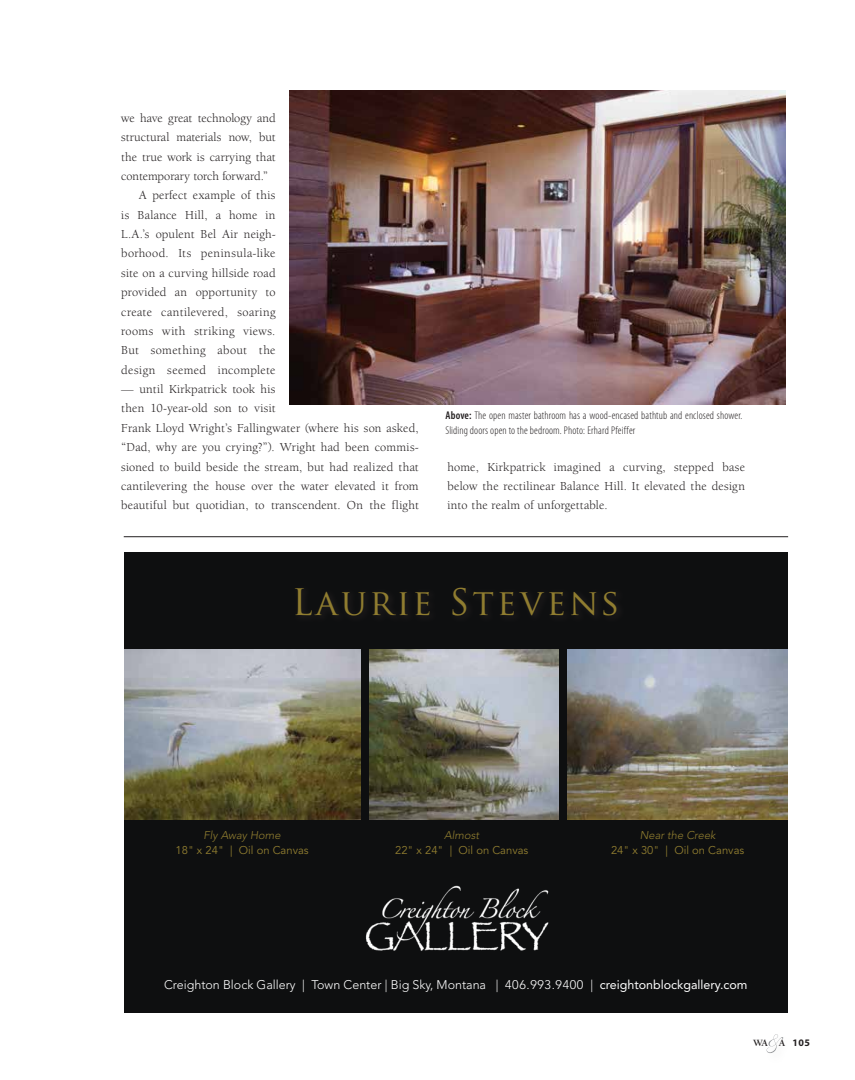
<style>
.page{position:relative;width:855px;height:1080px;background:#fff}
.page>*{position:absolute;margin:0;border:0;box-sizing:border-box;transform-origin:0 0}
.t1{font:35.62px "Trajan Pro";letter-spacing:.08em;color:#907d30}
.t2{font:12.5px/19.4px "Berkeley Oldstyle IT Cby BT";letter-spacing:.025em;color:#231f20}
.t3{font:300 12.5px "Avenir LT Std";color:#fff}
.t4{font:12.5px "Berkeley Oldstyle IT Cby BT";color:#231f20}
.t5{font:12.5px "Berkeley Oldstyle IT Cby BT";letter-spacing:.005em;color:#231f20}
.t6{font:12.5px "Berkeley Oldstyle IT Cby BT";letter-spacing:.045em;color:#231f20}
.t7{font:300 condensed 11.25px/15px "Myriad Pro";letter-spacing:.01em;color:#231f20}
.t8{font:11.25px "Avenir LT Std";color:#907d30}
.t9{font:italic 300 11.25px "Avenir LT Std";color:#907d30}
.t10{font:700 9.88px "Berkeley Oldstyle IT Cby BT";color:#231f20}
.s1{font-weight:600}
.s2{font-weight:400}
.s3{font-family:"Myriad Pro";font-size:10px}
</style>
<div class="page">
<svg style="left:767px;top:1034px;width:16px;height:19px"></svg>
<img style="left:289px;top:90px;width:497px;height:315px">
<hr style="left:124px;top:537px;width:664px;height:1px;background:#231f20">
<div style="left:124px;top:552px;width:663px;height:460px;background:#0e0f10"></div>
<img style="left:365px;top:885px;width:184px;height:66px">
<img style="left:370px;top:650px;width:188px;height:169px">
<img style="left:124px;top:650px;width:236px;height:170px">
<img style="left:568px;top:650px;width:219px;height:170px">
<p class="t5" style="left:121px;top:110px;width:156px">we have great technology and</p>
<p class="t2" style="left:121px;top:127px;width:156px">structural materials now, but</p>
<p class="t2" style="left:121px;top:147px;width:156px">the true work is carrying that</p>
<p class="t4" style="left:121px;top:169px;width:148px">contemporary torch forward.”</p>
<p class="t2" style="left:139px;top:186px;width:138px">A perfect example of this</p>
<p class="t2" style="left:121px;top:205px;width:156px">is Balance Hill, a home in</p>
<p class="t2" style="left:121px;top:224px;width:156px">L.A.’s opulent Bel Air neigh-</p>
<p class="t2" style="left:121px;top:244px;width:156px">borhood. Its peninsula-like</p>
<p class="t2" style="left:121px;top:263px;width:156px">site on a curving hillside road</p>
<p class="t2" style="left:121px;top:282px;width:156px">provided an opportunity to</p>
<p class="t2" style="left:121px;top:302px;width:156px">create cantilevered, soaring</p>
<p class="t6" style="left:121px;top:324px;width:156px">rooms with striking views.</p>
<p class="t2" style="left:121px;top:341px;width:156px">But something about the</p>
<p class="t2" style="left:121px;top:360px;width:156px">design seemed incomplete</p>
<p class="t2" style="left:121px;top:379px;width:299px">— until Kirkpatrick took his<br>then 10-year-old son to visit<br>Frank Lloyd Wright’s Fallingwater (where his son asked, “Dad, why are you crying?”). Wright had been commis&shy;sioned to build beside the stream, but had realized that cantilevering the house over the water elevated it from beautiful but quotidian, to transcendent. On the flight</p>
<p class="t7" style="left:445px;top:408px;width:298px"><span class="s1">Above:</span> The open master bathroom has a wood-encased bathtub and enclosed shower.<br>Sliding doors open to the bedroom. Photo: Erhard Pfeiffer</p>
<p class="t2" style="left:448px;top:457px;width:299px;text-align:justify">home, Kirkpatrick imagined a curving, stepped base below the rectilinear Balance Hill. It elevated the design into the realm of unforgettable.</p>
<h1 class="t1" style="left:292px;top:579px;width:330px">Laurie Stevens</h1>
<p class="t9" style="left:204px;top:828px;width:79px">Fly Away Home</p>
<p class="t8" style="left:176px;top:843px;width:135px">18" x 24" | Oil on Canvas</p>
<p class="t9" style="left:444px;top:828px;width:37px">Almost</p>
<p class="t8" style="left:395px;top:843px;width:135px">22" x 24" | Oil on Canvas</p>
<p class="t9" style="left:640px;top:828px;width:77px">Near the Creek</p>
<p class="t8" style="left:611px;top:843px;width:135px">24" x 30" | Oil on Canvas</p>
<p class="t3" style="left:164px;top:978px;width:585px">Creighton Block Gallery | Town Center | Big Sky, Montana | 406.993.9400 | <span class="s2">creightonblockgallery.com</span></p>
<p class="t10" style="left:753px;top:1037px;width:58px">WA A <span class="s3">105</span></p>
</div>
